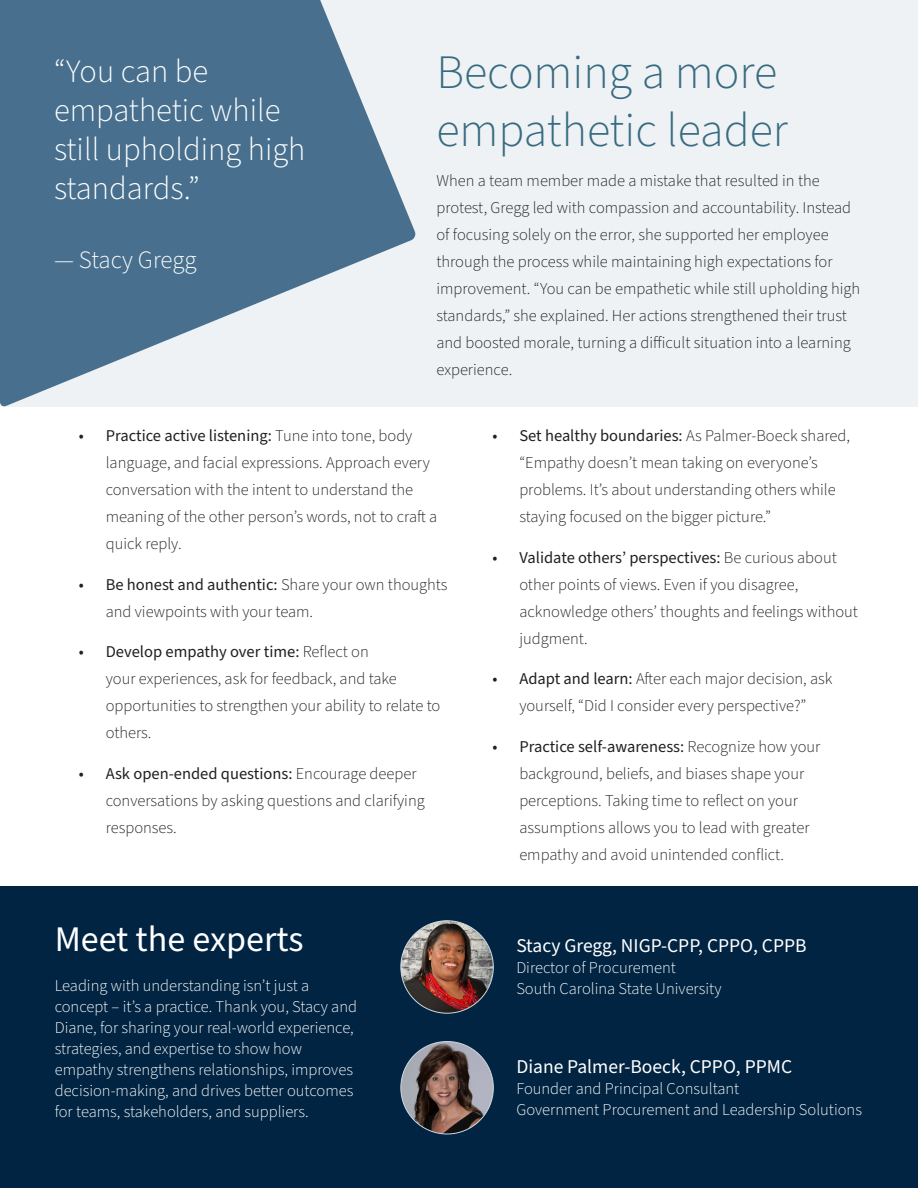
<style>
.page{position:relative;width:918px;height:1188px;background:#fff}
.page>*{position:absolute;margin:0;border:0;box-sizing:border-box;transform-origin:0 0}
.t1{font:300 48px/57.6px "Source Sans Pro";color:#376b81}
.t2{font:36px "Source Sans Pro";color:#fff}
.t3{font:300 32.55px/39.2px "Source Sans Pro";color:#fff}
.t4{font:300 24.9px "Source Sans Pro";letter-spacing:-.005em;color:#fff}
.Body_copy_11_pt{font:19.5px "Source Sans Pro";color:#fff}
.t5{font:300 16.5px/27px "Source Sans Pro";color:#231f20}
.Body_copy{font:300 16.5px/21px "Source Sans Pro";color:#fff}
.Body_copy_11_pt-2{font:300 16.5px/21px "Source Sans Pro";color:#fff}
.s1{font-weight:400}
</style>
<div class="page">
<div style="left:0;top:0;width:918px;height:406px;background:#eff2f4"></div>
<svg style="left:0;top:0;width:415px;height:407px;fill:#48708e"></svg>
<div style="left:0;top:886px;width:918px;height:302px;background:#002442"></div>
<img style="left:401px;top:921px;width:92px;height:92px;border-radius:46px">
<img style="left:401px;top:1042px;width:92px;height:92px;border-radius:46px">
<p class="t3" style="left:54px;top:52px;width:253px">“You can be empathetic while still upholding high standards.”</p>
<p class="t4" style="left:54px;top:243px;width:144px">— Stacy Gregg</p>
<p class="t1" style="left:436px;top:45px;width:353px">Becoming a more empathetic leader</p>
<p class="t5" style="left:436px;top:168px;width:425px">When a team member made a mistake that resulted in the protest, Gregg led with compassion and accountability. Instead of focusing solely on the error, she supported her employee through the process while maintaining high expectations for improvement. “You can be empathetic while still upholding high standards,” she explained. Her actions strengthened their trust and boosted morale, turning a difficult situation into a learning experience.</p>
<p class="t5" style="left:106px;top:423px;width:333px;text-indent:-27px"><span class="s1">• Practice active listening:</span> Tune into tone, body language, and facial expressions. Approach every conversation with the intent to understand the meaning of the other person’s words, not to craft a quick reply.</p>
<p class="t5" style="left:106px;top:571px;width:343px;text-indent:-27px"><span class="s1">• Be honest and authentic:</span> Share your own thoughts and viewpoints with your team.</p>
<p class="t5" style="left:106px;top:639px;width:336px;text-indent:-27px"><span class="s1">• Develop empathy over time:</span> Reflect on<br>your experiences, ask for feedback, and take opportunities to strengthen your ability to relate to others.</p>
<p class="t5" style="left:106px;top:760px;width:321px;text-indent:-27px"><span class="s1">• Ask open-ended questions:</span> Encourage deeper conversations by asking questions and clarifying responses.</p>
<p class="t2" style="left:55px;top:915px;width:250px">Meet the experts</p>
<p class="Body_copy" style="left:55px;top:976px;width:304px">Leading with understanding isn’t just a concept – it’s a practice. Thank you, Stacy and Diane, for sharing your real-world experience, strategies, and expertise to show how empathy strengthens relationships, improves decision-making, and drives better outcomes for teams, stakeholders, and suppliers.</p>
<p class="t5" style="left:519px;top:423px;width:332px;text-indent:-27px"><span class="s1">• Set healthy boundaries:</span> As Palmer-Boeck shared, “Empathy doesn’t mean taking on everyone’s problems. It’s about understanding others while staying focused on the bigger picture.”</p>
<p class="t5" style="left:519px;top:544px;width:340px;text-indent:-27px"><span class="s1">• Validate others’ perspectives:</span> Be curious about other points of views. Even if you disagree, acknowledge others’ thoughts and feelings without judgment.</p>
<p class="t5" style="left:492px;top:666px;width:342px;text-align:center"><span class="s1">• Adapt and learn:</span> After each major decision, ask yourself, “Did I consider every perspective?”</p>
<p class="t5" style="left:519px;top:733px;width:303px;text-indent:-27px"><span class="s1">• Practice self-awareness:</span> Recognize how your background, beliefs, and biases shape your perceptions. Taking time to reflect on your assumptions allows you to lead with greater empathy and avoid unintended conflict.</p>
<p class="Body_copy_11_pt" style="left:516px;top:933px;width:292px">Stacy Gregg, NIGP-CPP, CPPO, CPPB</p>
<p class="Body_copy_11_pt-2" style="left:516px;top:958px;width:207px">Director of Procurement<br>South Carolina State University</p>
<p class="Body_copy_11_pt" style="left:516px;top:1054px;width:277px">Diane Palmer-Boeck, CPPO, PPMC</p>
<p class="Body_copy_11_pt-2" style="left:516px;top:1079px;width:347px">Founder and Principal Consultant<br>Government Procurement and Leadership Solutions</p>
</div>
